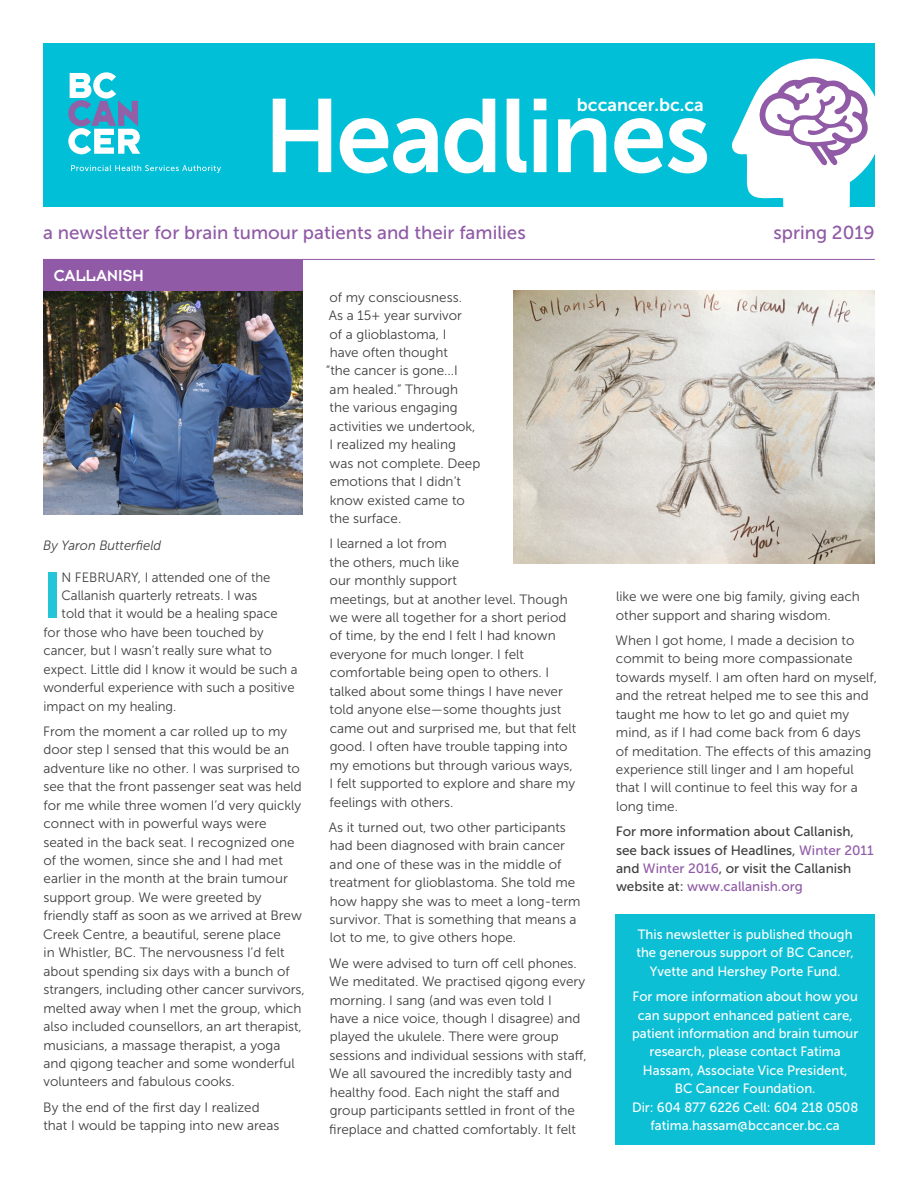
<style>
.page{position:relative;width:918px;height:1188px;background:#fff}
.page>*{position:absolute;margin:0;border:0;box-sizing:border-box;transform-origin:0 0}
.body_no_indent{font:103.5px "Museo Sans 700";letter-spacing:-.02em;color:#fff}
.body_drop_cap{font:68.85px "Typeface Six Point Five OT";color:#25c5d9}
.t1{font:18.75px "Museo Sans 500";color:#905aa6}
.t2{font:18px "Museo Sans 700";color:#fff}
.t3{font:16.5px "Typeface Six Point Five OT";letter-spacing:.01em;color:#fff}
.body_no_indent-2{font:13.5px/18.5px "Museo Sans 300";color:#3e3e3f}
.body_no_indent-3{font:13.5px/18.5px "Museo Sans 500";color:#fff;text-align:center}
.body_drop_cap-2{font:13.5px "Museo Sans 300";color:#3e3e3f}
.body_no_indent-4{font:13.5px/18.5px "Museo Sans 500";color:#3e3e3f}
.body_byline{font:italic 13.5px "Museo Sans 300";color:#3e3e3f}
.s1{color:#905aa6}
.s2{color:#25c5d9}
.s3{color:#0dbfd5}
</style>
<div class="page">
<div style="left:43px;top:43px;width:832px;height:163px;background:#00bfd7"></div>
<svg style="left:71px;top:165px;width:150px;height:8px"></svg>
<svg style="left:68px;top:72px;width:72px;height:82px"></svg>
<svg style="left:730px;top:58px;width:145px;height:149px"></svg>
<hr style="left:43px;top:259px;width:832px;height:1px;background:#905aa6">
<img style="left:43px;top:291px;width:259px;height:224px">
<div style="left:43px;top:260px;width:259px;height:31px;background:#905aa6"></div>
<img style="left:514px;top:290px;width:361px;height:274px">
<div style="left:616px;top:915px;width:259px;height:230px;background:#0dbfd5"></div>
<p class="t2" style="left:577px;top:95px;width:128px">bccancer.bc.ca</p>
<p class="body_no_indent" style="left:264px;top:79px;width:448px">Headlines</p>
<p class="t1" style="left:43px;top:222px;width:484px">a newsletter for brain tumour patients and their families</p>
<p class="t1" style="left:773px;top:222px;width:103px">spring 2019</p>
<p class="t3" style="left:54px;top:266px;width:92px">CALLANISH</p>
<p class="body_byline" style="left:43px;top:538px;width:120px">By Yaron Butterfield</p>
<p class="body_drop_cap" style="left:44px;top:555px;width:19px">I</p>
<p class="body_drop_cap-2" style="left:62px;top:570px;width:210px">N FEBRUARY, I attended one of the</p>
<p class="body_drop_cap-2" style="left:61px;top:588px;width:197px">Callanish quarterly retreats. I was</p>
<p class="body_drop_cap-2" style="left:62px;top:607px;width:218px">told that it would be a healing space</p>
<p class="body_drop_cap-2" style="left:43px;top:625px;width:222px">for those who have been touched by</p>
<p class="body_drop_cap-2" style="left:44px;top:643px;width:230px">cancer, but I wasn’t really sure what to</p>
<p class="body_drop_cap-2" style="left:44px;top:662px;width:256px">expect. Little did I know it would be such a</p>
<p class="body_drop_cap-2" style="left:43px;top:680px;width:253px">wonderful experience with such a positive</p>
<p class="body_drop_cap-2" style="left:44px;top:699px;width:134px">impact on my healing.</p>
<p class="body_no_indent-2" style="left:43px;top:722px;width:263px">From the moment a car rolled up to my door step I sensed that this would be an adventure like no other. I was surprised to see that the front passenger seat was held for me while three women I’d very quickly connect with in powerful ways were seated in the back seat. I recognized one of the women, since she and I had met earlier in the month at the brain tumour support group. We were greeted by friendly staff as soon as we arrived at Brew Creek Centre, a beautiful, serene place<br>in Whistler, BC. The nervousness I’d felt about spending six days with a bunch of strangers, including other cancer survivors, melted away when I met the group, which also included counsellors, an art therapist, musicians, a massage therapist, a yoga and qigong teacher and some wonderful volunteers and fabulous cooks.</p>
<p class="body_no_indent-2" style="left:43px;top:1098px;width:238px">By the end of the first day I realized that I would be tapping into new areas</p>
<p class="body_no_indent-2" style="left:326px;top:288px;width:156px">of my consciousness.<br>As a 15+ year survivor<br>of a glioblastoma, I<br>have often thought<br>“the cancer is gone...I am healed.” Through<br>the various engaging activities we undertook,<br>I realized my healing<br>was not complete. Deep emotions that I didn’t know existed came to the surface.</p>
<p class="body_no_indent-2" style="left:330px;top:534px;width:248px">I learned a lot from<br>the others, much like<br>our monthly support<br>meetings, but at another level. Though we were all together for a short period of time, by the end I felt I had known everyone for much longer. I felt comfortable being open to others. I talked about some things I have never told anyone else—some thoughts just came out and surprised me, but that felt good. I often have trouble tapping into my emotions but through various ways,<br>I felt supported to explore and share my feelings with others.</p>
<p class="body_no_indent-2" style="left:329px;top:818px;width:253px">As it turned out, two other participants had been diagnosed with brain cancer and one of these was in the middle of treatment for glioblastoma. She told me how happy she was to meet a long-term survivor. That is something that means a lot to me, to give others hope.</p>
<p class="body_no_indent-2" style="left:329px;top:954px;width:259px">We were advised to turn off cell phones.<br>We meditated. We practised qigong every morning. I sang (and was even told I<br>have a nice voice, though I disagree) and played the ukulele. There were group sessions and individual sessions with staff, We all savoured the incredibly tasty and healthy food. Each night the staff and group participants settled in front of the fireplace and chatted comfortably. It felt</p>
<p class="body_no_indent-2" style="left:616px;top:587px;width:246px">like we were one big family, giving each other support and sharing wisdom.</p>
<p class="body_no_indent-2" style="left:616px;top:631px;width:263px">When I got home, I made a decision to commit to being more compassionate towards myself. I am often hard on myself, and the retreat helped me to see this and taught me how to let go and quiet my mind, as if I had come back from 6 days<br>of meditation. The effects of this amazing experience still linger and I am hopeful that I will continue to feel this way for a long time.</p>
<p class="body_no_indent-4" style="left:616px;top:822px;width:259px">For more information about Callanish, see back issues of Headlines, <span class="s1">Winter 2011 </span>and <span class="s1">Winter 2016</span>, or visit the Callanish website at: <span class="s1">www.callanish.org</span></p>
<p class="body_no_indent-3" style="left:636px;top:925px;width:219px">This newsletter is published though the generous support of BC Cancer,<br>Yvette and Hershey Porte Fund.</p>
<p class="body_no_indent-3" style="left:632px;top:987px;width:228px">For more information about how you can support enhanced patient care, patient information and brain tumour research, please contact Fatima Hassam, Associate Vice President,<br>BC Cancer Foundation.</p>
<p class="body_no_indent-3" style="left:632px;top:1098px;width:228px">Dir: 604<span class="s2">-</span>877<span class="s2">-</span>6226 Cell: 604<span class="s3">-</span>218<span class="s2">-</span>0508 fatima.hassam@bccancer.bc.ca</p>
</div>
